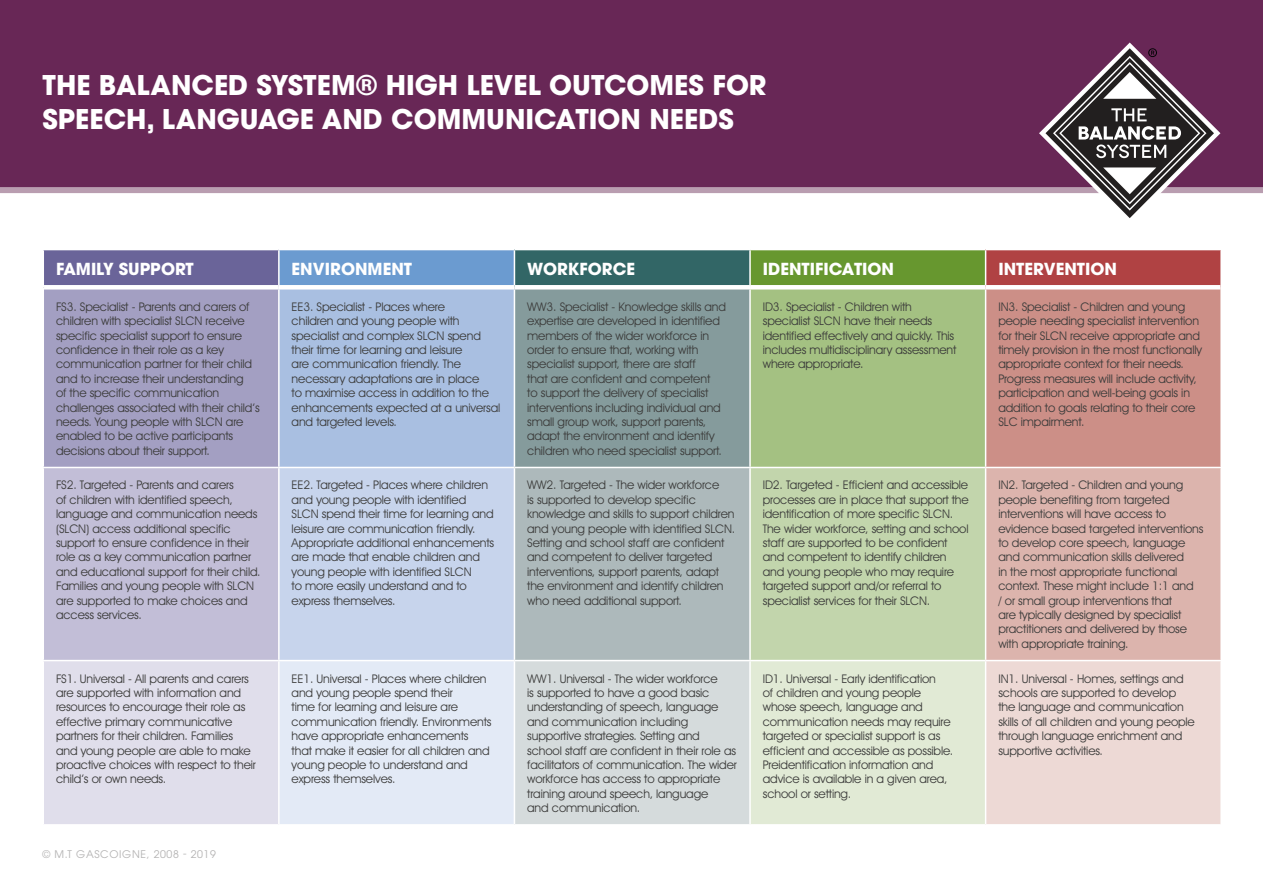
<style>
.page{position:relative;width:1263px;height:893px;background:#fff}
.page>*{position:absolute;margin:0;border:0;box-sizing:border-box;transform-origin:0 0}
.t1{font:700 27px/34.2px "ITC Avant Garde Pro";color:#fff}
.t2{font:700 16.5px "ITC Avant Garde Pro";color:#fff}
.t3{font:12px/14.4px "Avant Garde IT Cby BT";letter-spacing:-.01em;color:#3c3c3b}
.t4{font:10.5px "ITC Avant Garde Pro";letter-spacing:.06em;color:#b3b2b2}
</style>
<div class="page">
<div style="left:0;top:0;width:1263px;height:190px;background:#682756"></div>
<div style="left:43px;top:250px;width:236px;height:37px;background:#6a6499"></div>
<div style="left:279px;top:250px;width:235px;height:37px;background:#6b9bd0"></div>
<div style="left:514px;top:250px;width:236px;height:37px;background:#326666"></div>
<div style="left:750px;top:250px;width:236px;height:37px;background:#67972f"></div>
<div style="left:986px;top:250px;width:235px;height:37px;background:#b04243"></div>
<div style="left:43px;top:287px;width:236px;height:180px;background:#a39fc2"></div>
<div style="left:279px;top:287px;width:235px;height:180px;background:#a9bfe1"></div>
<div style="left:514px;top:287px;width:236px;height:180px;background:#859b9c"></div>
<div style="left:750px;top:287px;width:236px;height:180px;background:#a4c182"></div>
<div style="left:986px;top:287px;width:235px;height:180px;background:#cc8f87"></div>
<div style="left:43px;top:467px;width:236px;height:194px;background:#c2bed7"></div>
<div style="left:279px;top:467px;width:235px;height:194px;background:#c7d4ec"></div>
<div style="left:514px;top:467px;width:236px;height:194px;background:#adb9bb"></div>
<div style="left:750px;top:467px;width:236px;height:194px;background:#c2d5ac"></div>
<div style="left:986px;top:467px;width:235px;height:194px;background:#dcb4ad"></div>
<div style="left:43px;top:661px;width:236px;height:164px;background:#e0deeb"></div>
<div style="left:279px;top:661px;width:235px;height:164px;background:#e3eaf6"></div>
<div style="left:514px;top:661px;width:236px;height:164px;background:#d5dbdc"></div>
<div style="left:750px;top:661px;width:236px;height:164px;background:#e1ead5"></div>
<div style="left:986px;top:661px;width:235px;height:164px;background:#edd9d5"></div>
<hr style="left:43px;top:250px;width:1px;height:37px;background:#fff">
<hr style="left:278px;top:250px;width:2px;height:35px;background:#fff">
<hr style="left:514px;top:250px;width:1px;height:35px;background:#fff">
<hr style="left:749px;top:250px;width:2px;height:35px;background:#fff">
<hr style="left:985px;top:250px;width:1px;height:35px;background:#fff">
<hr style="left:1220px;top:250px;width:2px;height:37px;background:#fff">
<hr style="left:43px;top:287px;width:1px;height:180px;background:#fff">
<hr style="left:278px;top:290px;width:2px;height:177px;background:#fff">
<hr style="left:514px;top:290px;width:1px;height:177px;background:#fff">
<hr style="left:749px;top:290px;width:2px;height:177px;background:#fff">
<hr style="left:985px;top:290px;width:1px;height:177px;background:#fff">
<hr style="left:1220px;top:287px;width:2px;height:180px;background:#fff">
<hr style="left:43px;top:467px;width:236px;height:1px;background:#fff">
<hr style="left:43px;top:468px;width:1px;height:192px;background:#fff">
<hr style="left:279px;top:467px;width:235px;height:1px;background:#fff">
<hr style="left:278px;top:468px;width:2px;height:192px;background:#fff">
<hr style="left:514px;top:467px;width:236px;height:1px;background:#fff">
<hr style="left:514px;top:468px;width:1px;height:192px;background:#fff">
<hr style="left:750px;top:467px;width:236px;height:1px;background:#fff">
<hr style="left:749px;top:468px;width:2px;height:192px;background:#fff">
<hr style="left:986px;top:467px;width:236px;height:1px;background:#fff">
<hr style="left:985px;top:468px;width:1px;height:192px;background:#fff">
<hr style="left:1220px;top:468px;width:2px;height:192px;background:#fff">
<hr style="left:43px;top:660px;width:236px;height:1px;background:#fff">
<hr style="left:43px;top:661px;width:1px;height:163px;background:#fff">
<hr style="left:279px;top:660px;width:235px;height:1px;background:#fff">
<hr style="left:278px;top:661px;width:2px;height:163px;background:#fff">
<hr style="left:514px;top:660px;width:236px;height:1px;background:#fff">
<hr style="left:514px;top:661px;width:1px;height:163px;background:#fff">
<hr style="left:750px;top:660px;width:236px;height:1px;background:#fff">
<hr style="left:749px;top:661px;width:2px;height:163px;background:#fff">
<hr style="left:986px;top:660px;width:236px;height:1px;background:#fff">
<hr style="left:985px;top:661px;width:1px;height:163px;background:#fff">
<hr style="left:1220px;top:661px;width:2px;height:163px;background:#fff">
<hr style="left:43px;top:824px;width:236px;height:2px;background:#fff">
<hr style="left:279px;top:824px;width:235px;height:2px;background:#fff">
<hr style="left:514px;top:824px;width:236px;height:2px;background:#fff">
<hr style="left:750px;top:824px;width:236px;height:2px;background:#fff">
<hr style="left:986px;top:824px;width:236px;height:2px;background:#fff">
<div style="left:44px;top:285px;width:235px;height:5px;background:#fff"></div>
<div style="left:279px;top:285px;width:235px;height:5px;background:#fff"></div>
<div style="left:514px;top:285px;width:236px;height:5px;background:#fff"></div>
<div style="left:750px;top:285px;width:236px;height:5px;background:#fff"></div>
<div style="left:986px;top:285px;width:234px;height:5px;background:#fff"></div>
<div style="left:0;top:187px;width:1263px;height:6px;background:#b99db0"></div>
<svg style="left:1039px;top:43px;width:181px;height:175px"></svg>
<h1 class="t1" style="left:43px;top:68px;width:725px">THE BALANCED SYSTEM® HIGH LEVEL OUTCOMES FOR<br>SPEECH, LANGUAGE AND COMMUNICATION NEEDS</h1>
<h2 class="t2" style="left:56px;top:257px;width:139px">FAMILY SUPPORT</h2>
<h2 class="t2" style="left:292px;top:257px;width:122px">ENVIRONMENT</h2>
<h2 class="t2" style="left:527px;top:257px;width:110px">WORKFORCE</h2>
<h2 class="t2" style="left:763px;top:257px;width:133px">IDENTIFICATION</h2>
<h2 class="t2" style="left:998px;top:257px;width:120px">INTERVENTION</h2>
<p class="t3" style="left:56px;top:299px;width:205px">FS3. Specialist - Parents and carers of children with specialist SLCN receive specific specialist support to ensure confidence in their role as a key communication partner for their child and to increase their understanding<br>of the specific communication challenges associated with their child’s needs. Young people with SLCN are enabled to be active participants decisions about their support.</p>
<p class="t3" style="left:292px;top:299px;width:210px">EE3. Specialist - Places where<br>children and young people with specialist and complex SLCN spend their time for learning and leisure<br>are communication friendly. The necessary adaptations are in place<br>to maximise access in addition to the enhancements expected at a universal and targeted levels.</p>
<p class="t3" style="left:527px;top:299px;width:200px">WW3. Specialist - Knowledge skills and expertise are developed in identified members of the wider workforce in order to ensure that, working with specialist support, there are staff<br>that are confident and competent<br>to support the delivery of specialist interventions including individual and small group work, support parents, adapt the environment and identify children who need specialist support.</p>
<p class="t3" style="left:763px;top:299px;width:195px">ID3. Specialist - Children with specialist SLCN have their needs identified effectively and quickly. This includes multidisciplinary assessment where appropriate.</p>
<p class="t3" style="left:998px;top:299px;width:205px">IN3. Specialist - Children and young people needing specialist intervention for their SLCN receive appropriate and timely provision in the most functionally appropriate context for their needs.<br>Progress measures will include activity, participation and well-being goals in addition to goals relating to their core SLC impairment.</p>
<p class="t3" style="left:56px;top:478px;width:206px">FS2. Targeted - Parents and carers<br>of children with identified speech, language and communication needs (SLCN) access additional specific support to ensure confidence in their role as a key communication partner and educational support for their child.<br>Families and young people with SLCN are supported to make choices and access services.</p>
<p class="t3" style="left:292px;top:478px;width:204px">EE2. Targeted - Places where children and young people with identified SLCN spend their time for learning and leisure are communication friendly.<br>Appropriate additional enhancements are made that enable children and young people with identified SLCN<br>to more easily understand and to express themselves.</p>
<p class="t3" style="left:527px;top:478px;width:209px">WW2. Targeted - The wider workforce<br>is supported to develop specific knowledge and skills to support children and young people with identified SLCN.<br>Setting and school staff are confident and competent to deliver targeted interventions, support parents, adapt the environment and identify children who need additional support.</p>
<p class="t3" style="left:763px;top:478px;width:208px">ID2. Targeted - Efficient and accessible processes are in place that support the identification of more specific SLCN.<br>The wider workforce, setting and school staff are supported to be confident and competent to identify children and young people who may require targeted support and/or referral to specialist services for their SLCN.</p>
<p class="t3" style="left:998px;top:478px;width:207px">IN2. Targeted - Children and young people benefiting from targeted interventions will have access to evidence based targeted interventions to develop core speech, language and communication skills delivered<br>in the most appropriate functional context. These might include 1:1 and<br>/ or small group interventions that<br>are typically designed by specialist practitioners and delivered by those with appropriate training.</p>
<p class="t3" style="left:56px;top:671px;width:201px">FS1. Universal - All parents and carers are supported with information and resources to encourage their role as effective primary communicative partners for their children. Families and young people are able to make proactive choices with respect to their child’s or own needs.</p>
<p class="t3" style="left:292px;top:671px;width:201px">EE1. Universal - Places where children and young people spend their<br>time for learning and leisure are communication friendly. Environments have appropriate enhancements that make it easier for all children and young people to understand and express themselves.</p>
<p class="t3" style="left:527px;top:671px;width:211px">WW1. Universal - The wider workforce<br>is supported to have a good basic understanding of speech, language and communication including supportive strategies. Setting and school staff are confident in their role as facilitators of communication. The wider workforce has access to appropriate training around speech, language<br>and communication.</p>
<p class="t3" style="left:763px;top:671px;width:192px">ID1. Universal - Early identification<br>of children and young people whose speech, language and communication needs may require targeted or specialist support is as efficient and accessible as possible.<br>Preidentification information and advice is available in a given area, school or setting.</p>
<p class="t3" style="left:998px;top:671px;width:198px">IN1. Universal - Homes, settings and schools are supported to develop the language and communication skills of all children and young people through language enrichment and supportive activities.</p>
<p class="t4" style="left:43px;top:848px;width:175px">© M.T GASCOIGNE, 2008 - 2019</p>
</div>
